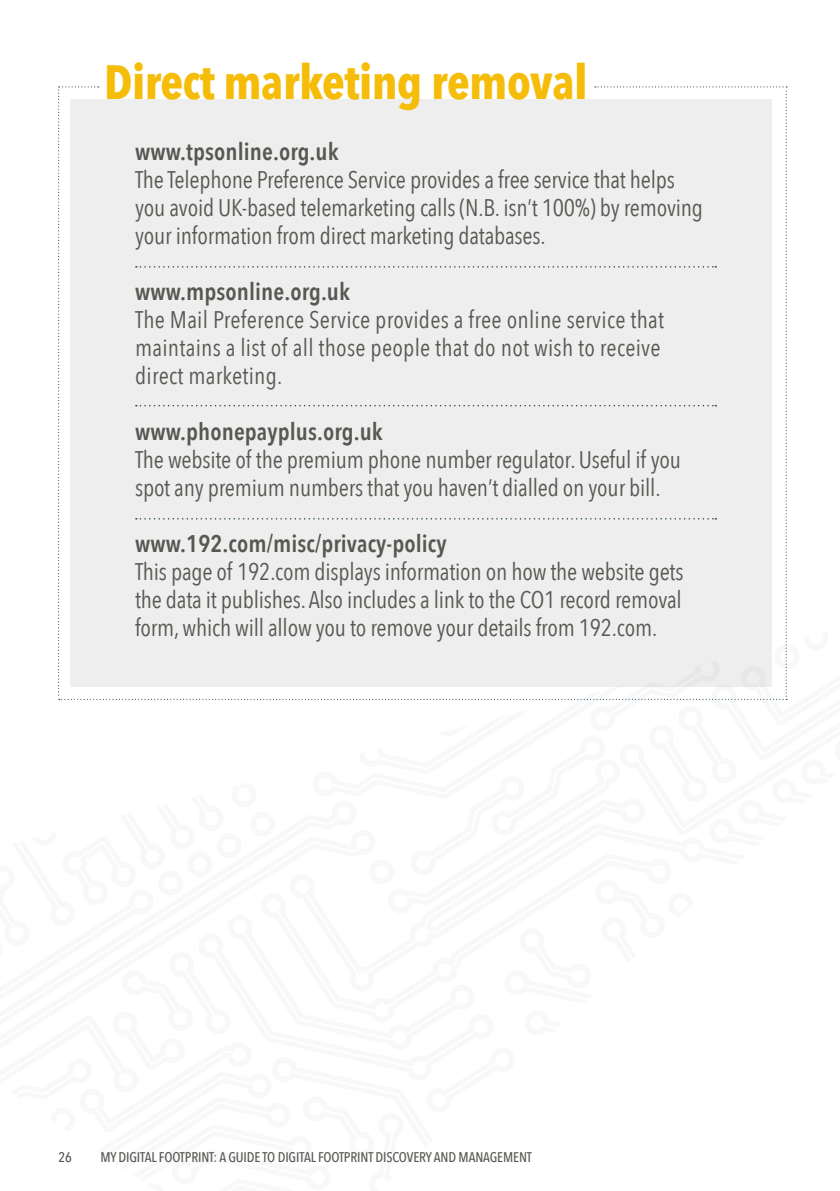
<style>
.page{position:relative;width:840px;height:1191px;background:#fff}
.page>*{position:absolute;margin:0;border:0;box-sizing:border-box;transform-origin:0 0}
.t1{font:700 48px "Avenir Next Condensed";letter-spacing:-.01em;color:#f5bd09}
.t2{font:24px/28px "Avenir Next Condensed";letter-spacing:-.01em;color:#595752}
.t3{font:24px/28px "Avenir Next Condensed";letter-spacing:.01em;color:#595752}
.t4{font:600 24px "Avenir Next Condensed";letter-spacing:.005em;color:#595752}
.t5{font:500 14px "Avenir Next Condensed";letter-spacing:-.01em;color:#595752}
</style>
<div class="page">
<svg style="left:58px;top:86px;width:730px;height:614px;background:#eee"></svg>
<h1 class="t1" style="left:104px;top:53px;width:485px">Direct marketing removal</h1>
<p class="t4" style="left:135px;top:131px;width:205px">www.tpsonline.org.uk</p>
<p class="t2" style="left:135px;top:165px;width:569px">The Telephone Preference Service provides a free service that helps you avoid UK-based telemarketing calls (N.B. isn’t 100%) by removing your information from direct marketing databases.</p>
<p class="t4" style="left:135px;top:271px;width:216px">www.mpsonline.org.uk</p>
<p class="t3" style="left:135px;top:305px;width:530px">The Mail Preference Service provides a free online service that maintains a list of all those people that do not wish to receive direct marketing.</p>
<p class="t4" style="left:135px;top:411px;width:249px">www.phonepayplus.org.uk</p>
<p class="t2" style="left:135px;top:445px;width:547px">The website of the premium phone number regulator. Useful if you spot any premium numbers that you haven’t dialled on your bill.</p>
<p class="t4" style="left:135px;top:523px;width:313px">www.192.com/misc/privacy-policy</p>
<p class="t2" style="left:135px;top:557px;width:549px;text-align:justify">This page of 192.com displays information on how the website gets the data it publishes. Also includes a link to the CO1 record removal form, which will allow you to remove your details from 192.com.</p>
<p class="t5" style="left:58px;top:1149px;width:15px">26</p>
<p class="t5" style="left:100px;top:1149px;width:433px">MY DIGITAL FOOTPRINT: A GUIDE TO DIGITAL FOOTPRINT DISCOVERY AND MANAGEMENT</p>
</div>
